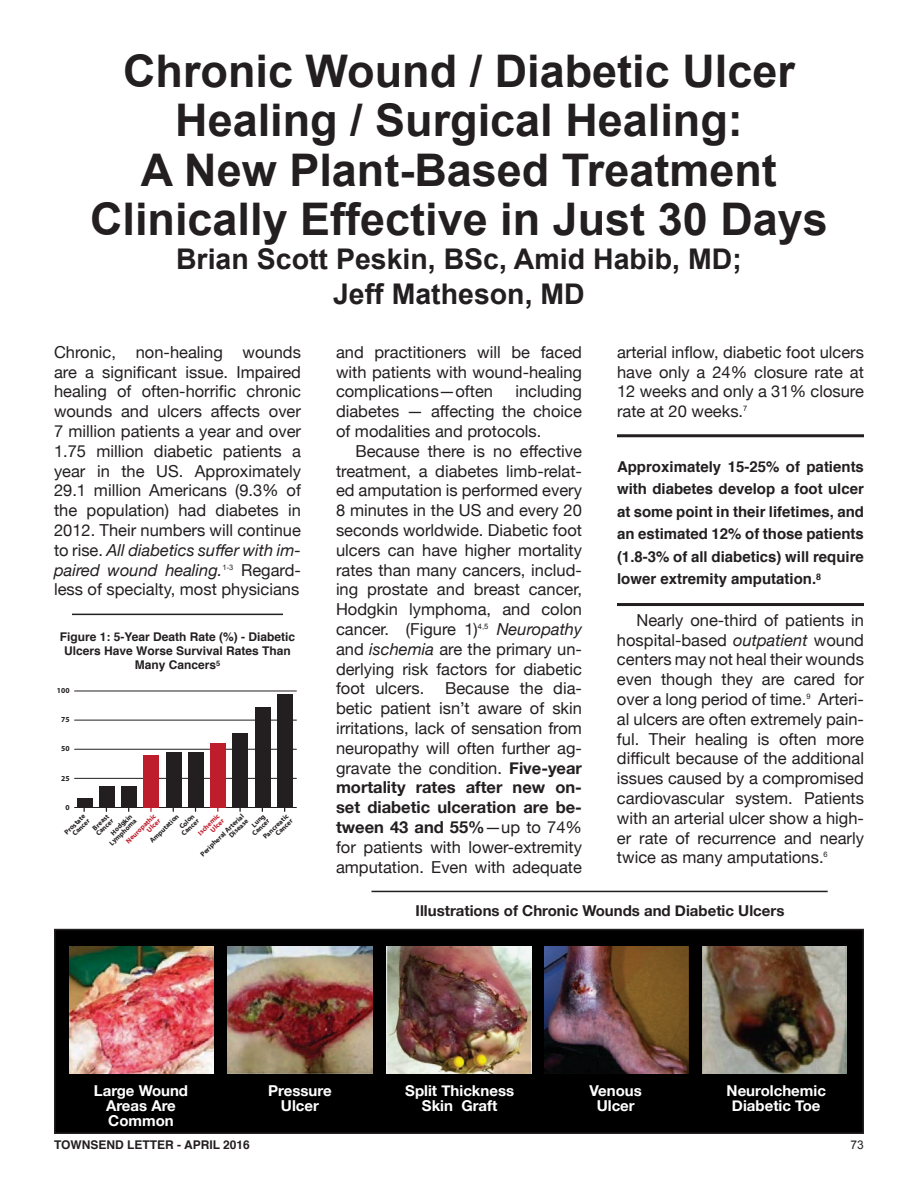
<style>
.page{position:relative;width:918px;height:1188px;background:#fff}
.page>*{position:absolute;margin:0;border:0;box-sizing:border-box;transform-origin:0 0}
.t1{font:700 45px/49.5px "Arial";color:#231f20;text-align:center}
.t2{font:700 28.5px/34.2px "Arial";color:#231f20;text-align:center}
.t3{font:16.5px/19.8px "Helvetica Neue";color:#231f20;text-align:justify}
.t4{font:700 15px/22.5px "Helvetica";color:#231f20;text-align:justify}
.t5{font:700 15px/15px "Helvetica Neue";color:#fff;text-align:center}
.t6{font:700 15px "Helvetica Neue";color:#231f20}
.t7{font:700 12px/14.4px "Helvetica";color:#231f20;text-align:center}
.t8{font:12px "Arial";color:#231f20}
.t9{font:700 7.65px "Myriad Pro";color:#231f20}
.t10{font:700 7.05px/6.3px "Myriad Pro";color:#231f20;text-align:right}
.t11{font:700 7.05px/6.3px "Myriad Pro";color:#be1d2c;text-align:right}
.s1{font-style:italic}
.s2{font-weight:700}
</style>
<div class="page">
<hr style="left:72px;top:614px;width:211px;height:1px;background:#231f20">
<div style="left:277px;top:694px;width:16px;height:113px;background:#231f20"></div>
<div style="left:255px;top:707px;width:15px;height:100px;background:#231f20"></div>
<div style="left:233px;top:733px;width:15px;height:74px;background:#231f20"></div>
<div style="left:188px;top:752px;width:16px;height:55px;background:#231f20"></div>
<div style="left:166px;top:753px;width:15px;height:54px;background:#231f20"></div>
<div style="left:121px;top:786px;width:16px;height:21px;background:#231f20"></div>
<div style="left:99px;top:787px;width:15px;height:20px;background:#231f20"></div>
<div style="left:77px;top:798px;width:15px;height:9px;background:#231f20"></div>
<hr style="left:75px;top:691px;width:221px;height:1px;background:#231f20">
<hr style="left:75px;top:720px;width:221px;height:1px;background:#231f20">
<hr style="left:75px;top:749px;width:221px;height:1px;background:#231f20">
<hr style="left:75px;top:778px;width:221px;height:1px;background:#231f20">
<hr style="left:75px;top:807px;width:221px;height:1px;background:#231f20">
<div style="left:210px;top:743px;width:16px;height:64px;background:#be1d2c"></div>
<div style="left:144px;top:755px;width:15px;height:52px;background:#be1d2c"></div>
<hr style="left:617px;top:434px;width:247px;height:3px;background:#231f20">
<hr style="left:617px;top:603px;width:247px;height:3px;background:#231f20">
<hr style="left:372px;top:891px;width:456px;height:1px;background:#231f20">
<div style="left:55px;top:930px;width:808px;height:203px;background:#000"></div>
<div style="left:54px;top:929px;width:810px;height:205px;border:2px solid #231f20"></div>
<img style="left:69px;top:946px;width:144px;height:128px">
<img style="left:228px;top:946px;width:144px;height:128px">
<img style="left:387px;top:946px;width:144px;height:128px">
<img style="left:545px;top:946px;width:144px;height:128px">
<img style="left:702px;top:946px;width:145px;height:128px">
<h1 class="t1" style="left:90px;top:48px;width:739px">Chronic Wound / Diabetic Ulcer<br>Healing / Surgical Healing:<br>A New Plant-Based Treatment<br>Clinically Effective in Just 30 Days</h1>
<h2 class="t2" style="left:176px;top:243px;width:567px">Brian Scott Peskin, BSc, Amid Habib, MD;<br>Jeff Matheson, MD</h2>
<p class="t3" style="left:54px;top:343px;width:249px">Chronic, non-healing wounds are a significant issue. Impaired healing of often-horrific chronic wounds and ulcers affects over 7 million patients a year and over 1.75 million diabetic patients a year in the US. Approximately 29.1 million Americans (9.3% of the population) had diabetes in 2012. Their numbers will continue to rise. <span class="s1">All diabetics suffer with im&shy;paired wound healing.</span><sup>1-3</sup> Regard&shy;less of specialty, most physicians</p>
<p class="t3" style="left:336px;top:343px;width:248px">and practitioners will be faced with patients with wound-healing complications—often</p>
<p class="t3" style="left:617px;top:343px;width:249px">arterial inflow, diabetic foot ulcers have only a 24% closure rate at 12 weeks and only a 31% closure rate at 20 weeks.<sup>7</sup></p>
<p class="t3" style="left:336px;top:382px;width:247px;text-indent:179px">including diabetes — affecting the choice of modalities and protocols.</p>
<p class="t3" style="left:336px;top:442px;width:248px;text-indent:20px">Because there is no effective treatment, a diabetes limb-relat&shy;ed amputation is performed every 8 minutes in the US and every 20 seconds worldwide. Diabetic foot ulcers can have higher mortality rates than many cancers, includ&shy;ing prostate and breast cancer, Hodgkin lymphoma, and colon cancer. (Figure 1)<sup>4,5</sup> <span class="s1">Neuropathy </span>and <span class="s1">ischemia</span> are the primary un&shy;derlying risk factors for diabetic foot ulcers.</p>
<p class="t4" style="left:617px;top:455px;width:249px">Approximately 15-25% of patients with diabetes develop a foot ulcer at some point in their lifetimes, and an estimated 12% of those patients (1.8-3% of all diabetics) will require lower extremity amputation.<sup>8</sup></p>
<p class="t3" style="left:617px;top:611px;width:249px;text-indent:20px">Nearly one-third of patients in hospital-based <span class="s1">outpatient</span> wound centers may not heal their wounds even though they are cared for over a long period of time.<sup>9</sup> Arteri&shy;al ulcers are often extremely pain&shy;ful. Their healing is often more difficult because of the additional issues caused by a compromised cardiovascular system. Patients with an arterial ulcer show a high&shy;er rate of recurrence and nearly twice as many amputations.<sup>6</sup></p>
<p class="t7" style="left:60px;top:629px;width:237px">Figure 1: 5-Year Death Rate (%) - Diabetic<br>Ulcers Have Worse Survival Rates Than<br>Many Cancers<sup>5</sup></p>
<p class="t3" style="left:336px;top:679px;width:248px;text-indent:109px">Because the dia&shy;betic patient isn’t aware of skin irritations, lack of sensation from neuropathy will often further ag&shy;gravate the condition. <span class="s2">Five-year mortality rates after new on&shy;set diabetic ulceration are be&shy;tween 43 and 55%</span>—up to 74% for patients with lower-extremity amputation. Even with adequate</p>
<p class="t9" style="left:57px;top:685px;width:14px">100</p>
<p class="t9" style="left:61px;top:715px;width:10px">75</p>
<p class="t9" style="left:61px;top:744px;width:10px">50</p>
<p class="t9" style="left:61px;top:773px;width:10px">25</p>
<p class="t9" style="left:65px;top:802px;width:6px">0</p>
<p class="t10" style="left:63px;top:831px;width:28px;rotate:-44deg">Prostate<br>Cancer</p>
<p class="t10" style="left:90px;top:827px;width:23px;text-align:left;rotate:-44deg">Breast<br>Cancer</p>
<p class="t10" style="left:199px;top:853px;width:59px;rotate:-44deg">Peripheral Arterial<br>Disease</p>
<p class="t10" style="left:246px;top:827px;width:23px;rotate:-44deg">Lung<br>Cancer</p>
<p class="t10" style="left:262px;top:835px;width:34px;rotate:-44deg">Pancreatic<br>Cancer</p>
<p class="t10" style="left:180px;top:832px;width:23px;rotate:-44deg">Cancer</p>
<p class="t11" style="left:197px;top:831px;width:29px;rotate:-44deg">Ischemic<br>Ulcer</p>
<p class="t11" style="left:125px;top:840px;width:40px;rotate:-44deg">Neuropathic<br>Ulcer</p>
<p class="t10" style="left:169px;top:816px;width:20px;line-height:10.8px;text-align:left;text-indent:-31px;rotate:-44deg">Amputation<br>Colon</p>
<p class="t10" style="left:104px;top:837px;width:37px;rotate:-44deg">Hodgkin<br>Lymphoma</p>
<p class="t6" style="left:416px;top:899px;width:370px">Illustrations of Chronic Wounds and Diabetic Ulcers</p>
<p class="t5" style="left:94px;top:1084px;width:96px">Large Wound<br>Areas Are<br>Common</p>
<p class="t5" style="left:268px;top:1084px;width:65px">Pressure<br>Ulcer</p>
<p class="t5" style="left:405px;top:1084px;width:110px">Split Thickness<br>Skin Graft</p>
<p class="t5" style="left:590px;top:1084px;width:54px">Venous<br>Ulcer</p>
<p class="t5" style="left:727px;top:1084px;width:101px">Neurolchemic<br>Diabetic Toe</p>
<p class="t7" style="left:54px;top:1138px;width:197px">TOWNSEND LETTER - APRIL 2016</p>
<p class="t8" style="left:851px;top:1137px;width:15px">73</p>
</div>
